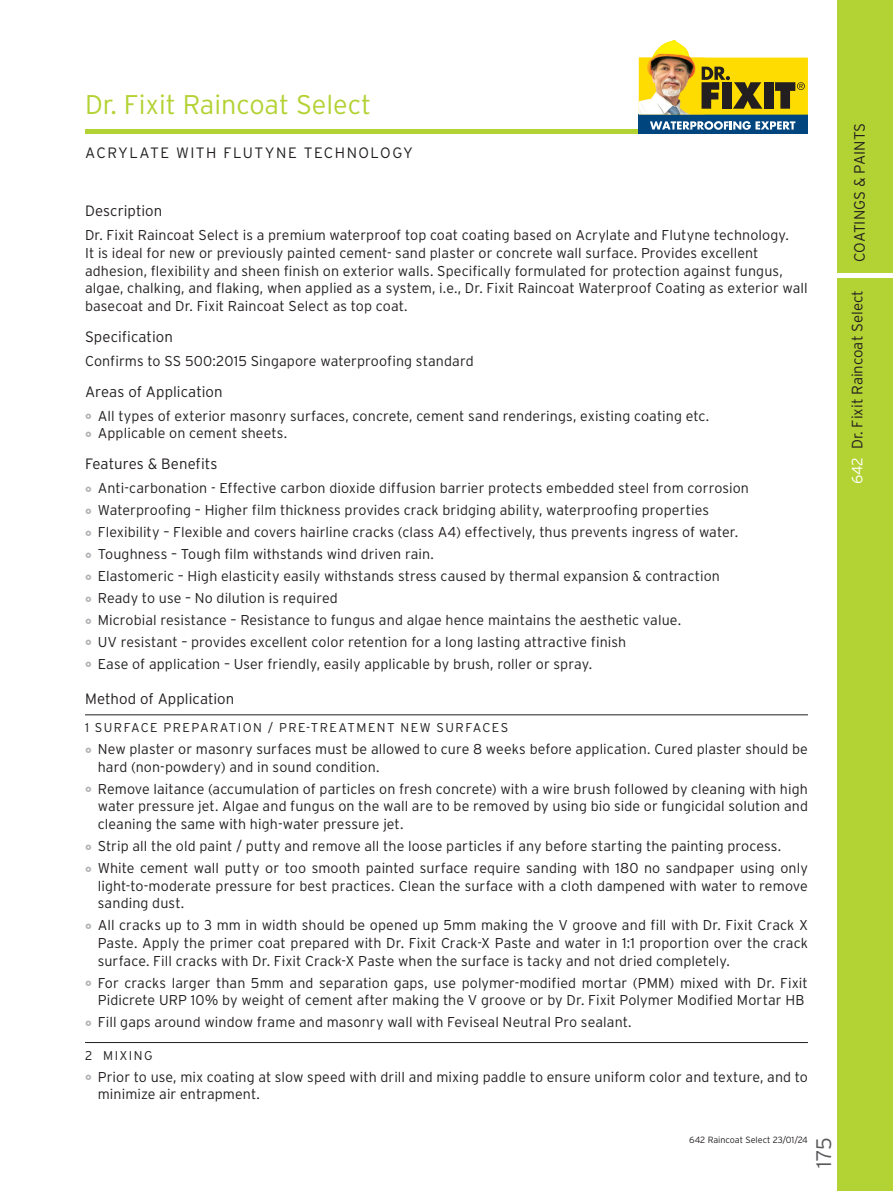
<style>
.page{position:relative;width:893px;height:1191px;background:#fff}
.page>*{position:absolute;margin:0;border:0;box-sizing:border-box;transform-origin:0 0}
.PRODUCT_NAME{font:300 27px "Interstate Plus";color:#b3d234}
.t1{font:300 21px "Interstate";color:#57585a}
.HEADING_PARAGRAPH{font:300 15px "Interstate Plus";color:#231f20}
.GENERIC_NAME{font:300 15px "Interstate";letter-spacing:.1em;color:#231f20}
.vertcial_product{font:300 15px "Interstate";color:#231f20}
.GENERIC_NAME-2{font:300 15px "Interstate";color:#231f20}
.LEFT{font:300 14.25px/17.7px "Interstate";letter-spacing:.005em;color:#231f20}
.RULE_ABOBE{font:300 12.75px "Interstate Plus";letter-spacing:.11em;color:#231f20}
.t2{font:300 9px "Interstate";color:#231f20}
.s1{font-family:"Interstate Plus"}
.s2{font-family:"Interstate Plus";color:#fff}
</style>
<div class="page">
<div style="left:838px;top:0;width:55px;height:1191px;background:#b3d234"></div>
<div style="left:85px;top:129px;width:723px;height:5px;background:#b3d234"></div>
<div style="left:639px;top:115px;width:169px;height:19px;background:#01457f"></div>
<svg style="left:639px;top:39px;width:169px;height:76px"></svg>
<svg style="left:650px;top:121px;width:145px;height:9px"></svg>
<div style="left:837px;top:273px;width:56px;height:5px;background:#fff"></div>
<hr style="left:85px;top:714px;width:723px;height:1px;background:#231f20">
<hr style="left:85px;top:1042px;width:723px;height:1px;background:#231f20">
<p class="PRODUCT_NAME" style="left:85px;top:89px;width:288px">Dr. Fixit Raincoat Select</p>
<p class="GENERIC_NAME" style="left:85px;top:145px;width:329px">ACRYLATE WITH FLUTYNE TECHNOLOGY</p>
<p class="HEADING_PARAGRAPH" style="left:85px;top:202px;width:79px">Description</p>
<p class="LEFT" style="left:85px;top:226px;width:724px"><span class="s1">Dr. Fixit Raincoat Select</span> is a premium waterproof top coat coating based on Acrylate and Flutyne technology.<br>It is ideal for new or previously painted cement- sand plaster or concrete wall surface. Provides excellent adhesion, flexibility and sheen finish on exterior walls. Specifically formulated for protection against fungus, algae, chalking, and flaking, when applied as a system, i.e., Dr. Fixit Raincoat Waterproof Coating as exterior wall basecoat and Dr. Fixit Raincoat Select as top coat.</p>
<p class="HEADING_PARAGRAPH" style="left:85px;top:328px;width:89px">Specification</p>
<p class="LEFT" style="left:85px;top:352px;width:390px">Confirms to SS 500:2015 Singapore waterproofing standard</p>
<p class="HEADING_PARAGRAPH" style="left:85px;top:383px;width:139px">Areas of Application</p>
<p class="LEFT" style="left:98px;top:407px;width:613px">All types of exterior masonry surfaces, concrete, cement sand renderings, existing coating etc.</p>
<p class="LEFT" style="left:98px;top:424px;width:191px">Applicable on cement sheets.</p>
<p class="HEADING_PARAGRAPH" style="left:85px;top:455px;width:134px">Features &amp; Benefits</p>
<p class="LEFT" style="left:98px;top:479px;width:653px">Anti-carbonation - Effective carbon dioxide diffusion barrier protects embedded steel from corrosion</p>
<p class="LEFT" style="left:98px;top:501px;width:613px">Waterproofing – Higher film thickness provides crack bridging ability, waterproofing properties</p>
<p class="LEFT" style="left:98px;top:523px;width:642px">Flexibility – Flexible and covers hairline cracks (class A4) effectively, thus prevents ingress of water.</p>
<p class="LEFT" style="left:98px;top:545px;width:338px">Toughness – Tough film withstands wind driven rain.</p>
<p class="LEFT" style="left:98px;top:567px;width:624px">Elastomeric – High elasticity easily withstands stress caused by thermal expansion &amp; contraction</p>
<p class="LEFT" style="left:98px;top:589px;width:242px">Ready to use – No dilution is required</p>
<p class="LEFT" style="left:98px;top:611px;width:585px">Microbial resistance – Resistance to fungus and algae hence maintains the aesthetic value.</p>
<p class="LEFT" style="left:98px;top:633px;width:530px">UV resistant – provides excellent color retention for a long lasting attractive finish</p>
<p class="LEFT" style="left:98px;top:655px;width:496px">Ease of application – User friendly, easily applicable by brush, roller or spray.</p>
<p class="HEADING_PARAGRAPH" style="left:85px;top:690px;width:151px">Method of Application</p>
<p class="RULE_ABOBE" style="left:85px;top:720px;width:425px">1 SURFACE PREPARATION / PRE-TREATMENT NEW SURFACES</p>
<p class="LEFT" style="left:98px;top:740px;width:712px">New plaster or masonry surfaces must be allowed to cure 8 weeks before application. Cured plaster should be hard (non-powdery) and in sound condition.</p>
<p class="LEFT" style="left:98px;top:779px;width:712px;text-align:justify">Remove laitance (accumulation of particles on fresh concrete) with a wire brush followed by cleaning with high water pressure jet. Algae and fungus on the wall are to be removed by using bio side or fungicidal solution and cleaning the same with high-water pressure jet.</p>
<p class="LEFT" style="left:98px;top:837px;width:685px">Strip all the old paint / putty and remove all the loose particles if any before starting the painting process.</p>
<p class="LEFT" style="left:98px;top:859px;width:712px;text-align:justify">White cement wall putty or too smooth painted surface require sanding with 180 no sandpaper using only light-to-moderate pressure for best practices. Clean the surface with a cloth dampened with water to remove sanding dust.</p>
<p class="LEFT" style="left:98px;top:916px;width:712px;text-align:justify">All cracks up to 3 mm in width should be opened up 5mm making the V groove and fill with Dr. Fixit Crack X Paste. Apply the primer coat prepared with Dr. Fixit Crack-X Paste and water in 1:1 proportion over the crack surface. Fill cracks with Dr. Fixit Crack-X Paste when the surface is tacky and not dried completely.</p>
<p class="LEFT" style="left:98px;top:973px;width:712px">For cracks larger than 5mm and separation gaps, use polymer-modified mortar (PMM) mixed with Dr. Fixit<br>Pidicrete URP 10% by weight of cement after making the V groove or by Dr. Fixit Polymer Modified Mortar HB</p>
<p class="LEFT" style="left:98px;top:1013px;width:535px">Fill gaps around window frame and masonry wall with Feviseal Neutral Pro sealant.</p>
<p class="RULE_ABOBE" style="left:85px;top:1048px;width:69px">2 MIXING</p>
<p class="LEFT" style="left:98px;top:1067px;width:712px">Prior to use, mix coating at slow speed with drill and mixing paddle to ensure uniform color and texture, and to minimize air entrapment.</p>
<p class="t2" style="left:689px;top:1134px;width:120px">642 Raincoat Select 23/01/24</p>
<h2 class="t1" style="left:812px;top:1167px;width:31px;rotate:-90deg">175</h2>
<p class="GENERIC_NAME-2" style="left:851px;top:262px;width:140px;rotate:-90deg">COATINGS &amp; PAINTS</p>
<p class="vertcial_product" style="left:849px;top:484px;width:195px;rotate:-90deg"><span class="s2">642</span> Dr. Fixit Raincoat Select</p>
</div>
